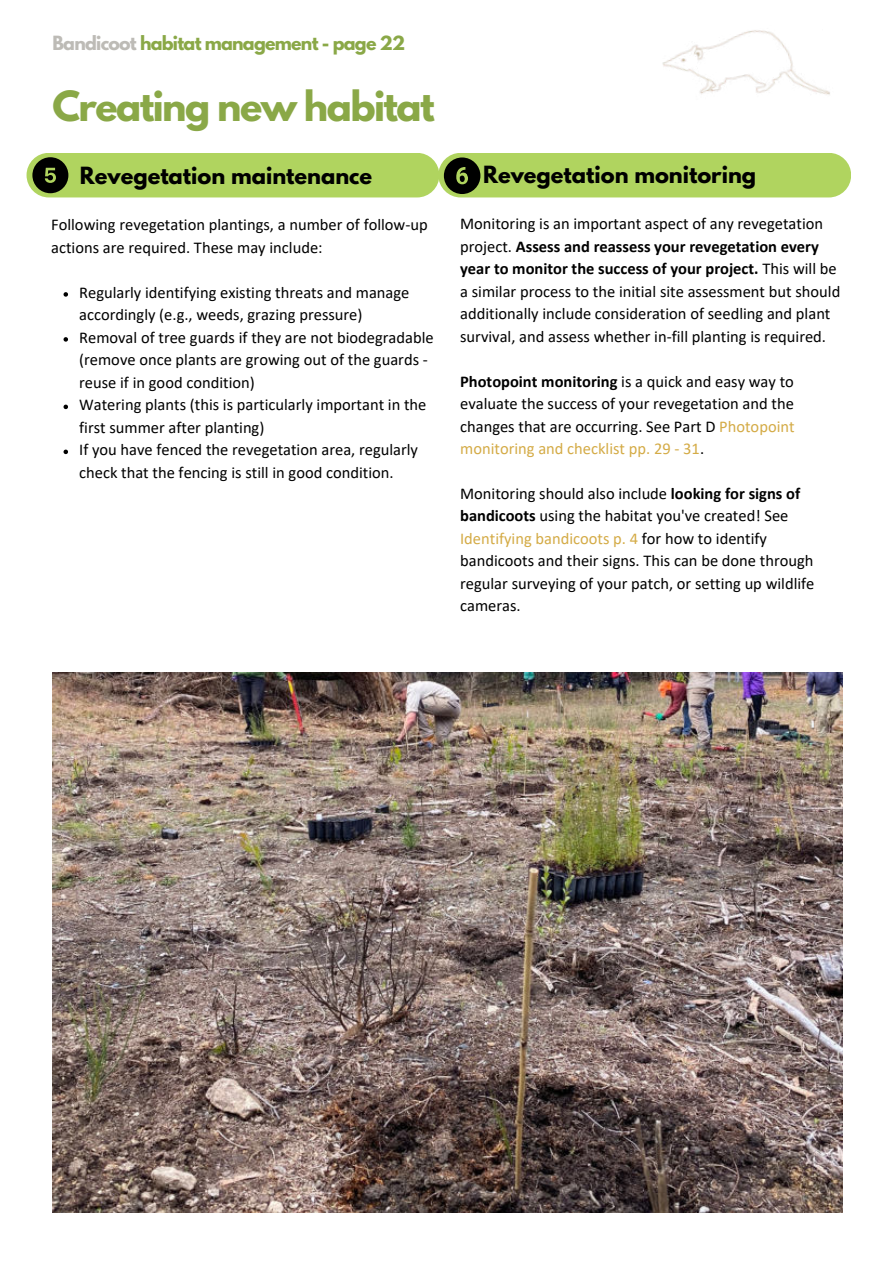
<style>
.page{position:relative;width:893px;height:1264px;background:#fff}
.page>*{position:absolute;margin:0;border:0;box-sizing:border-box;transform-origin:0 0}
.t1{font:700 36.75px "League Spartan";letter-spacing:-.04em;color:#8aa847}
.t2{font:700 21px "League Spartan";color:#000}
.t3{font:700 17.4px "League Spartan";letter-spacing:-.045em;color:#8aa847}
.t4{font:16.5px/22.5px "Calibri";color:#000}
.s1{color:#bdbbb6}
.s2{font-weight:700}
.s3{color:#d4ab46}
</style>
<div class="page">
<img style="left:662px;top:30px;width:168px;height:65px">
<div style="left:27px;top:153px;width:412px;height:44px;background:#b0d45f;border-radius:22px"></div>
<svg style="left:32px;top:157px;width:36px;height:36px"></svg>
<div style="left:438px;top:153px;width:413px;height:44px;background:#b0d45f;border-radius:22px"></div>
<svg style="left:444px;top:157px;width:36px;height:37px"></svg>
<svg style="left:63px;top:292px;width:5px;height:5px"></svg>
<svg style="left:63px;top:337px;width:5px;height:4px"></svg>
<svg style="left:63px;top:404px;width:5px;height:5px"></svg>
<svg style="left:63px;top:449px;width:5px;height:5px"></svg>
<img style="left:52px;top:672px;width:790px;height:540px">
<p class="t3" style="left:52px;top:30px;width:354px"><span class="s1">Bandicoot</span> habitat management - page 22</p>
<h1 class="t1" style="left:52px;top:78px;width:384px">Creating new habitat</h1>
<p class="t2" style="left:80px;top:159px;width:294px">Revegetation maintenance</p>
<p class="t4" style="left:51px;top:213px;width:378px">Following revegetation plantings, a number of follow-up actions are required. These may include:</p>
<p class="t4" style="left:79px;top:281px;width:356px">Regularly identifying existing threats and manage accordingly (e.g., weeds, grazing pressure)<br>Removal of tree guards if they are not biodegradable (remove once plants are growing out of the guards - reuse if in good condition)<br>Watering plants (this is particularly important in the first summer after planting)<br>If you have fenced the revegetation area, regularly check that the fencing is still in good condition.</p>
<p class="t2" style="left:483px;top:158px;width:274px">Revegetation monitoring</p>
<p class="t4" style="left:460px;top:212px;width:381px">Monitoring is an important aspect of any revegetation project. <span class="s2">Assess and reassess your revegetation every year to monitor the success of your project.</span> This will be a similar process to the initial site assessment but should additionally include consideration of seedling and plant survival, and assess whether in-fill planting is required.</p>
<p class="t4" style="left:460px;top:369px;width:336px;text-align:justify"><span class="s2">Photopoint monitoring</span> is a quick and easy way to evaluate the success of your revegetation and the changes that are occurring. See Part D <span class="s3">Photopoint monitoring and checklist pp. 29 - 31</span>.</p>
<p class="t4" style="left:460px;top:482px;width:356px">Monitoring should also include <span class="s2">looking for signs of bandicoots</span> using the habitat you've created! See <span class="s3">Identifying bandicoots p. 4</span> for how to identify bandicoots and their signs. This can be done through regular surveying of your patch, or setting up wildlife cameras.</p>
</div>
